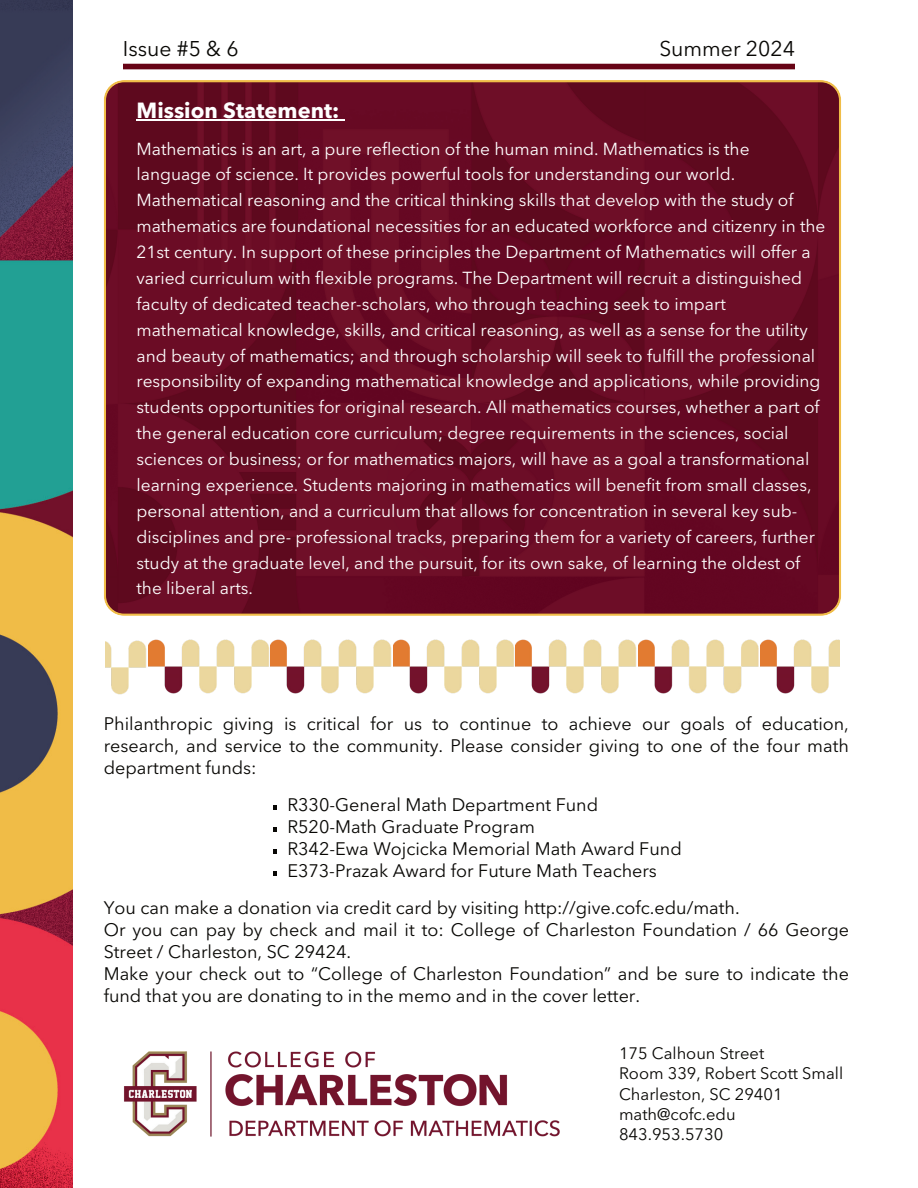
<style>
.page{position:relative;width:918px;height:1188px;background:#fff}
.page>*{position:absolute;margin:0;border:0;box-sizing:border-box;transform-origin:0 0}
.t1{font:700 21.75px "Avenir Next LT Pro";color:#fff}
.t2{font:21.15px "Avenir Next LT Pro";color:#080704}
.t3{font:18px/22px "Avenir Next LT Pro";color:#080704}
.t4{font:17.25px/26px "Avenir Next LT Pro";color:#fff}
.t5{font:16.5px/20.2px "Avenir Next LT Pro";color:#080704}
</style>
<div class="page">
<img style="left:0;top:0;width:72px;height:1188px">
<img style="left:148px;top:639px;width:692px;height:55px">
<img style="left:105px;top:640px;width:42px;height:55px">
<div style="left:123px;top:64px;width:672px;height:5px;background:#670416"></div>
<svg style="left:104px;top:80px;width:737px;height:536px;background:#690d24"></svg>
<img style="left:124px;top:1051px;width:436px;height:86px">
<hr style="left:137px;top:119px;width:202px;height:1px;background:#fff">
<svg style="left:273px;top:805px;width:4px;height:4px"></svg>
<svg style="left:273px;top:827px;width:4px;height:4px"></svg>
<svg style="left:273px;top:849px;width:4px;height:4px"></svg>
<svg style="left:273px;top:871px;width:4px;height:4px"></svg>
<p class="t2" style="left:123px;top:36px;width:117px">Issue #5 &amp; 6</p>
<p class="t2" style="left:659px;top:36px;width:137px">Summer 2024</p>
<p class="t1" style="left:137px;top:97px;width:204px">Mission Statement:</p>
<p class="t4" style="left:136px;top:136px;width:691px">Mathematics is an art, a pure reflection of the human mind. Mathematics is the language of science. It provides powerful tools for understanding our world.<br>Mathematical reasoning and the critical thinking skills that develop with the study of mathematics are foundational necessities for an educated workforce and citizenry in the 21st century. In support of these principles the Department of Mathematics will offer a varied curriculum with flexible programs. The Department will recruit a distinguished faculty of dedicated teacher-scholars, who through teaching seek to impart mathematical knowledge, skills, and critical reasoning, as well as a sense for the utility and beauty of mathematics; and through scholarship will seek to fulfill the professional responsibility of expanding mathematical knowledge and applications, while providing students opportunities for original research. All mathematics courses, whether a part of the general education core curriculum; degree requirements in the sciences, social sciences or business; or for mathematics majors, will have as a goal a transformational learning experience. Students majoring in mathematics will benefit from small classes, personal attention, and a curriculum that allows for concentration in several key sub&shy;disciplines and pre- professional tracks, preparing them for a variety of careers, further study at the graduate level, and the pursuit, for its own sake, of learning the oldest of the liberal arts.</p>
<p class="t3" style="left:104px;top:713px;width:747px;text-align:justify">Philanthropic giving is critical for us to continue to achieve our goals of education, research, and service to the community. Please consider giving to one of the four math department funds:</p>
<p class="t3" style="left:287px;top:794px;width:396px">R330-General Math Department Fund R520-Math Graduate Program<br>R342-Ewa Wojcicka Memorial Math Award Fund E373-Prazak Award for Future Math Teachers</p>
<p class="t3" style="left:104px;top:897px;width:747px">You can make a donation via credit card by visiting http://give.cofc.edu/math.<br>Or you can pay by check and mail it to: College of Charleston Foundation / 66 George Street / Charleston, SC 29424.<br>Make your check out to “College of Charleston Foundation” and be sure to indicate the fund that you are donating to in the memo and in the cover letter.</p>
<p class="t5" style="left:619px;top:1043px;width:226px">175 Calhoun Street<br>Room 339, Robert Scott Small<br>Charleston, SC 29401 math@cofc.edu<br>843.953.5730</p>
</div>
